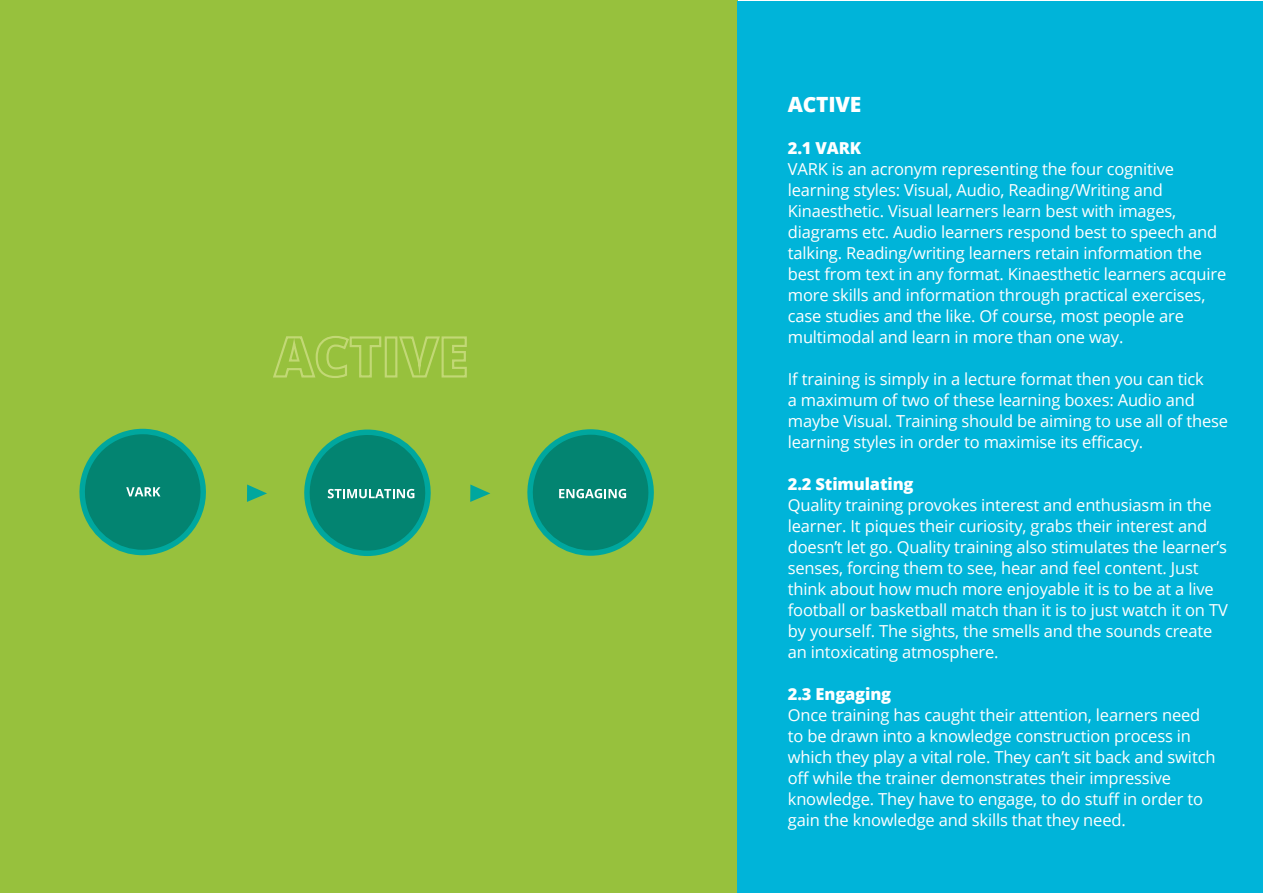
<style>
.page{position:relative;width:1263px;height:893px;background:#fff}
.page>*{position:absolute;margin:0;border:0;box-sizing:border-box;transform-origin:0 0}
.t1{font:800 21px "Open Sans";letter-spacing:-.01em;color:#fff}
.t2{font:16.5px/21px "Open Sans";letter-spacing:-.01em;color:#fff}
.t3{font:800 16.5px "Open Sans";letter-spacing:-.01em;color:#fff}
</style>
<div class="page">
<div style="left:0;top:0;width:737px;height:893px;background:#97c13d"></div>
<svg style="left:79px;top:428px;width:127px;height:128px"></svg>
<svg style="left:304px;top:429px;width:127px;height:127px"></svg>
<svg style="left:527px;top:429px;width:127px;height:127px"></svg>
<svg style="left:247px;top:484px;width:20px;height:18px"></svg>
<svg style="left:470px;top:484px;width:20px;height:18px"></svg>
<svg style="left:273px;top:336px;width:108px;height:42px"></svg>
<div style="left:385px;top:336px;width:12px;height:41px;border:2px solid #eef0ae"></div>
<svg style="left:399px;top:336px;width:68px;height:41px"></svg>
<div style="left:737px;top:1px;width:526px;height:891px;background:#00b4d9"></div>
<p class="t1" style="left:788px;top:89px;width:75px">ACTIVE</p>
<p class="t3" style="left:788px;top:136px;width:75px">2.1 VARK</p>
<p class="t2" style="left:788px;top:158px;width:440px">VARK is an acronym representing the four cognitive learning styles: Visual, Audio, Reading/Writing and Kinaesthetic. Visual learners learn best with images, diagrams etc. Audio learners respond best to speech and talking. Reading/writing learners retain information the best from text in any format. Kinaesthetic learners acquire more skills and information through practical exercises, case studies and the like. Of course, most people are multimodal and learn in more than one way.</p>
<p class="t2" style="left:788px;top:368px;width:442px">If training is simply in a lecture format then you can tick<br>a maximum of two of these learning boxes: Audio and maybe Visual. Training should be aiming to use all of these learning styles in order to maximise its efficacy.</p>
<p class="t3" style="left:788px;top:472px;width:127px">2.2 Stimulating</p>
<p class="t2" style="left:788px;top:494px;width:441px">Quality training provokes interest and enthusiasm in the learner. It piques their curiosity, grabs their interest and doesn’t let go. Quality training also stimulates the learner’s senses, forcing them to see, hear and feel content. Just think about how much more enjoyable it is to be at a live football or basketball match than it is to just watch it on TV by yourself. The sights, the smells and the sounds create an intoxicating atmosphere.</p>
<p class="t3" style="left:788px;top:682px;width:105px">2.3 Engaging</p>
<p class="t2" style="left:788px;top:704px;width:429px">Once training has caught their attention, learners need to be drawn into a knowledge construction process in which they play a vital role. They can’t sit back and switch off while the trainer demonstrates their impressive knowledge. They have to engage, to do stuff in order to gain the knowledge and skills that they need.</p>
</div>
